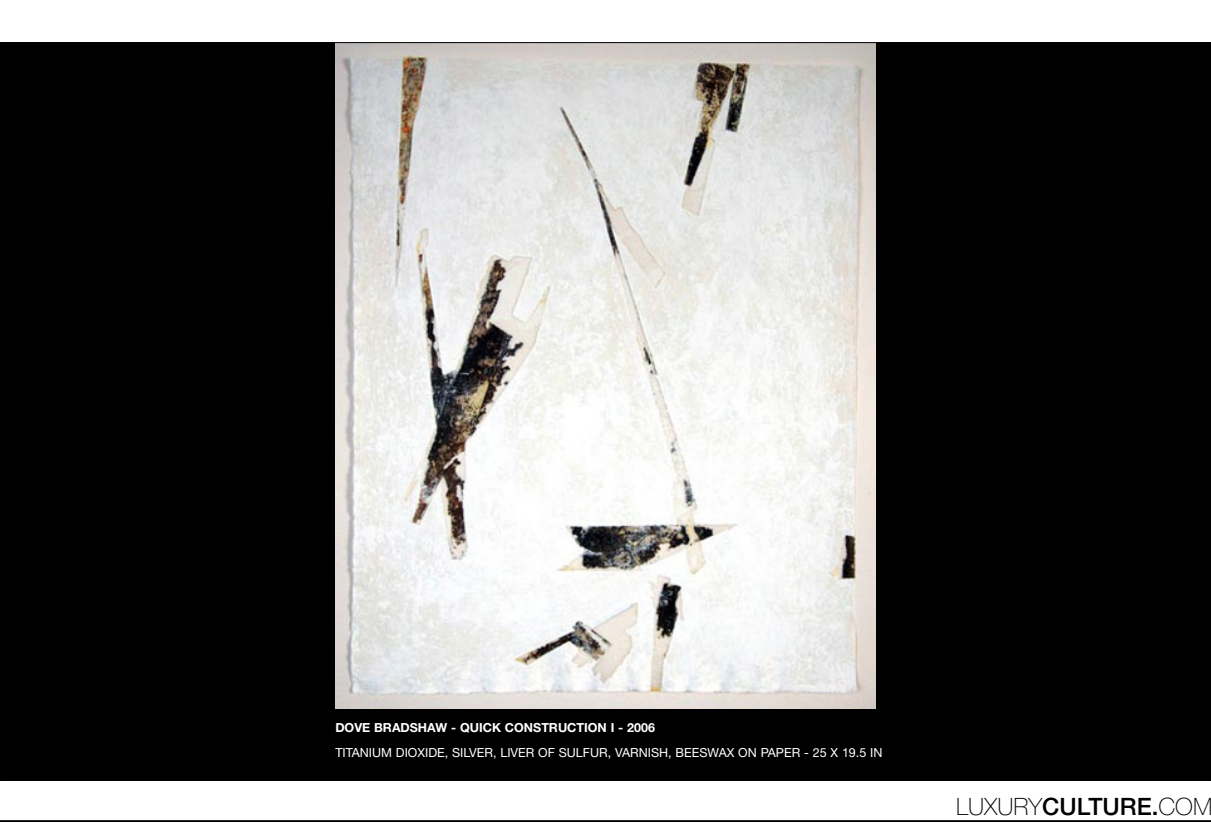
<style>
.page{position:relative;width:1211px;height:823px;background:#fff}
.page>*{position:absolute;margin:0;border:0;box-sizing:border-box;transform-origin:0 0}
.t1{font:100 23.88px "Helvetica Neue";color:#000}
.t2{font:12.5px "Helvetica Neue";color:#fff}
.t3{font:700 12.5px "Helvetica Neue";color:#fff}
.s1{font-weight:500}
</style>
<div class="page">
<div style="left:0;top:43px;width:1210px;height:737px;background:#000"></div>
<img style="left:336px;top:45px;width:538px;height:663px">
<hr style="left:0;top:820px;width:1210px;height:2px;background:#000">
<p class="t3" style="left:335px;top:722px;width:321px">DOVE BRADSHAW - QUICK CONSTRUCTION I - 2006</p>
<p class="t2" style="left:335px;top:747px;width:548px">TITANIUM DIOXIDE, SILVER, LIVER OF SULFUR, VARNISH, BEESWAX ON PAPER - 25 X 19.5 IN</p>
<h1 class="t1" style="left:955px;top:798px;width:258px">LUXURY<span class="s1">CULTURE.</span>COM</h1>
</div>
